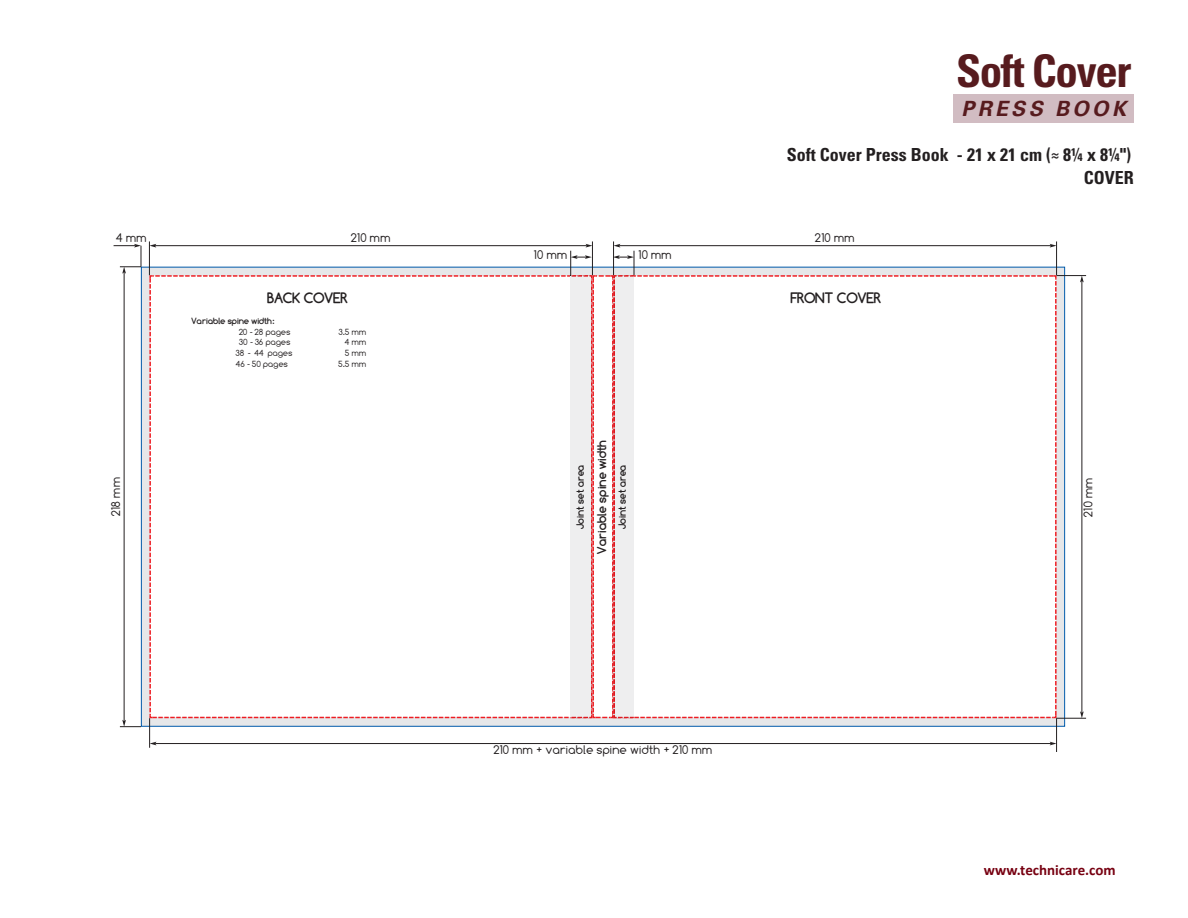
<style>
.page{position:relative;width:1188px;height:918px;background:#fff}
.page>*{position:absolute;margin:0;border:0;box-sizing:border-box;transform-origin:0 0}
.Album_Header{font:700 condensed 45px "Univers LT Std";letter-spacing:-.03em;color:#571b1e}
.Albums_Paragraph_Sty{font:italic 700 21px "Univers LT Std";letter-spacing:.16em;color:#571b1e}
.t1{font:700 condensed 18px "Univers LT Std";color:#231f20}
.t2{font:700 15px "Calibri";color:#701}
.t3{font:700 14.85px "Comfortaa";color:#231f20}
.t4{font:12.6px "Comfortaa";color:#231f20}
.t5{font:700 12.6px "Comfortaa";color:#231f20}
.t6{font:700 10.35px "Comfortaa";color:#231f20}
.t7{font:9px/10.6px "Comfortaa";color:#231f20;text-align:right}
.t8{font:700 9px "Comfortaa";color:#231f20}
</style>
<div class="page">
<hr style="left:149px;top:241px;width:1px;height:34px;background:#231f20">
<hr style="left:592px;top:241px;width:1px;height:34px;background:#231f20">
<hr style="left:1056px;top:241px;width:1px;height:34px;background:#231f20">
<hr style="left:613px;top:241px;width:1px;height:34px;background:#231f20">
<hr style="left:124px;top:272px;width:1px;height:449px;background:#231f20">
<svg style="left:120px;top:720px;width:21px;height:7px"></svg>
<svg style="left:114px;top:244px;width:28px;height:30px"></svg>
<hr style="left:149px;top:718px;width:1px;height:30px;background:#231f20">
<hr style="left:1056px;top:718px;width:1px;height:34px;background:#231f20">
<hr style="left:155px;top:743px;width:896px;height:1px;background:#231f20">
<svg style="left:150px;top:742px;width:7px;height:3px"></svg>
<svg style="left:1050px;top:742px;width:7px;height:3px"></svg>
<svg style="left:149px;top:244px;width:937px;height:475px"></svg>
<div style="left:954px;top:94px;width:180px;height:29px;background:#d1bcc2"></div>
<div style="left:195px;top:434px;width:188px;height:164px;background:#fff"></div>
<p class="Album_Header" style="left:956px;top:43px;width:177px">Soft Cover</p>
<p class="Albums_Paragraph_Sty" style="left:962px;top:97px;width:166px">PRESS BOOK</p>
<p class="t1" style="left:787px;top:144px;width:346px">Soft Cover Press Book - 21 x 21 cm (≈ 8¼ x 8¼")</p>
<p class="t4" style="left:116px;top:230px;width:32px">4 mm</p>
<p class="t4" style="left:351px;top:230px;width:41px">210 mm</p>
<p class="t4" style="left:815px;top:230px;width:41px">210 mm</p>
<p class="t4" style="left:534px;top:248px;width:35px">10 mm</p>
<p class="t4" style="left:639px;top:248px;width:35px">10 mm</p>
<p class="t3" style="left:268px;top:290px;width:82px">BACK COVER</p>
<p class="t3" style="left:791px;top:290px;width:92px">FRONT COVER</p>
<p class="t8" style="left:192px;top:316px;width:84px">Variable spine width:</p>
<p class="t7" style="left:236px;top:326px;width:58px;text-align:center">20 - 28 pages<br>30 - 36 pages<br>38 - 44 pages<br>46 - 50 pages</p>
<p class="t7" style="left:338px;top:326px;width:30px">3.5 mm<br>4 mm<br>5 mm<br>5.5 mm</p>
<p class="t1" style="left:1084px;top:166px;width:52px">COVER</p>
<p class="t5" style="left:595px;top:554px;width:116px;rotate:-90deg">Variable spine width</p>
<p class="t6" style="left:574px;top:529px;width:66px;rotate:-90deg">Joint set area</p>
<p class="t6" style="left:616px;top:529px;width:66px;rotate:-90deg">Joint set area</p>
<p class="t4" style="left:109px;top:516px;width:41px;rotate:-90deg">218 mm</p>
<p class="t4" style="left:1081px;top:517px;width:41px;rotate:-90deg">210 mm</p>
<p class="t4" style="left:494px;top:743px;width:220px">210 mm + variable spine width + 210 mm</p>
<p class="t2" style="left:984px;top:861px;width:133px">www.technicare.com</p>
</div>
